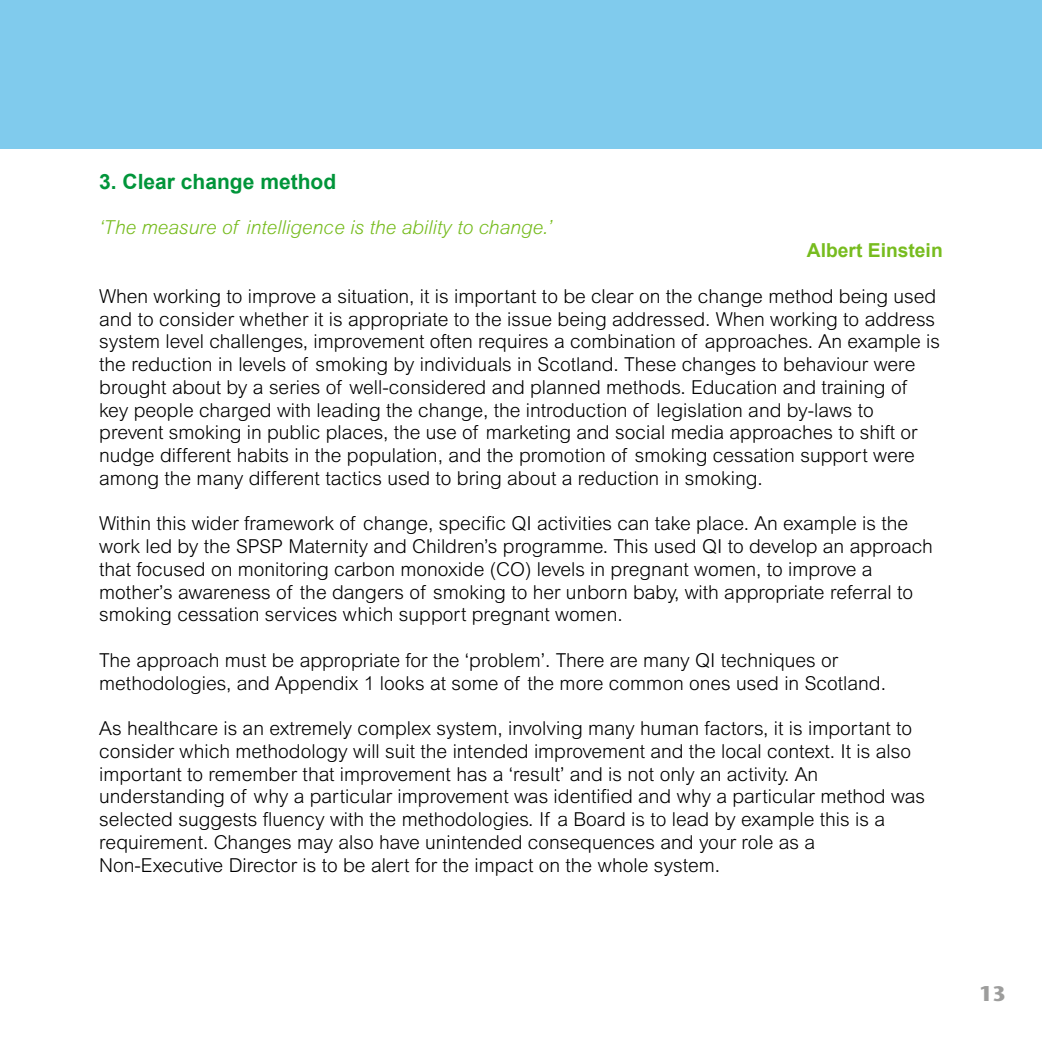
<style>
.page{position:relative;width:1042px;height:1042px;background:#fff}
.page>*{position:absolute;margin:0;border:0;box-sizing:border-box;transform-origin:0 0}
.t1{font:700 21px "Arial";color:#00953a}
.t2{font:700 21px "Stone Sans";color:#9d9d9c}
.t3{font:300 19.25px/22.8px "Arial";color:#000}
.t4{font:italic 300 19.25px "Arial";color:#77bc1f}
.t5{font:700 19.25px "Arial";color:#77bc1f}
</style>
<div class="page">
<div style="left:0;top:0;width:1042px;height:149px;background:#80cbed"></div>
<p class="t1" style="left:99px;top:168px;width:238px">3. Clear change method</p>
<p class="t4" style="left:99px;top:217px;width:454px">‘The measure of intelligence is the ability to change.’</p>
<p class="t5" style="left:807px;top:238px;width:137px">Albert Einstein</p>
<p class="t3" style="left:99px;top:284px;width:842px">When working to improve a situation, it is important to be clear on the change method being used and to consider whether it is appropriate to the issue being addressed. When working to address system level challenges, improvement often requires a combination of approaches. An example is the reduction in levels of smoking by individuals in Scotland. These changes to behaviour were brought about by a series of well-considered and planned methods. Education and training of key people charged with leading the change, the introduction of legislation and by-laws to prevent smoking in public places, the use of marketing and social media approaches to shift or nudge different habits in the population, and the promotion of smoking cessation support were among the many different tactics used to bring about a reduction in smoking.</p>
<p class="t3" style="left:99px;top:512px;width:835px">Within this wider framework of change, specific QI activities can take place. An example is the work led by the SPSP Maternity and Children’s programme. This used QI to develop an approach that focused on monitoring carbon monoxide (CO) levels in pregnant women, to improve a mother’s awareness of the dangers of smoking to her unborn baby, with appropriate referral to smoking cessation services which support pregnant women.</p>
<p class="t3" style="left:99px;top:649px;width:788px">The approach must be appropriate for the ‘problem’. There are many QI techniques or methodologies, and Appendix 1 looks at some of the more common ones used in Scotland.</p>
<p class="t3" style="left:99px;top:717px;width:827px">As healthcare is an extremely complex system, involving many human factors, it is important to consider which methodology will suit the intended improvement and the local context. It is also important to remember that improvement has a ‘result’ and is not only an activity. An understanding of why a particular improvement was identified and why a particular method was selected suggests fluency with the methodologies. If a Board is to lead by example this is a requirement. Changes may also have unintended consequences and your role as a Non‑Executive Director is to be alert for the impact on the whole system.</p>
<p class="t2" style="left:979px;top:981px;width:28px">13</p>
</div>
